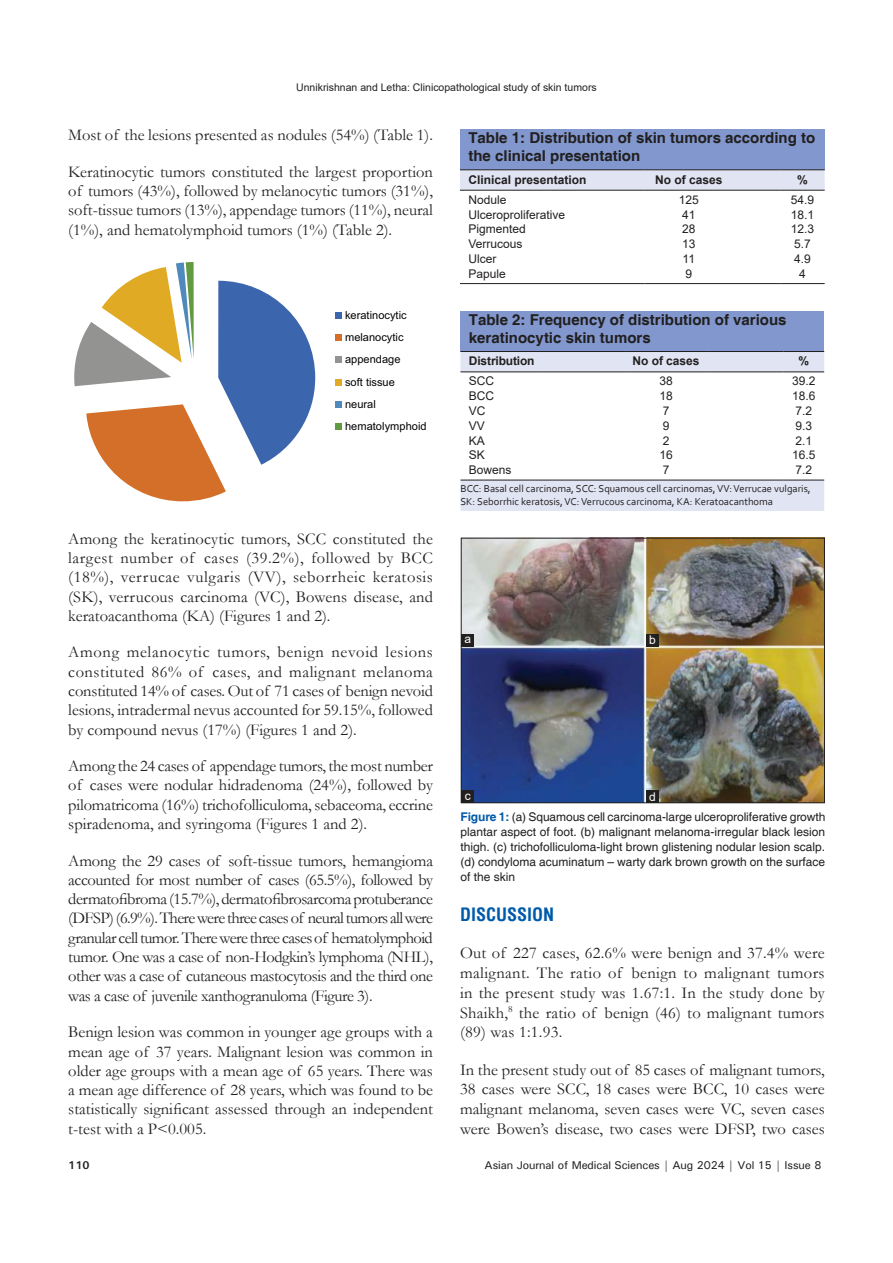
<style>
.page{position:relative;width:893px;height:1263px;background:#fff}
.page>*{position:absolute;margin:0;border:0;box-sizing:border-box;transform-origin:0 0}
.t1{font:700 condensed 18px "Helvetica";color:#005aaa}
.t2{font:16.5px/19.4px "Garamond";color:#221f1f;text-align:justify}
.t3{font:700 15px/18px "Helvetica";color:#221f1f}
.t4{font:12px/15px "Helvetica";color:#221f1f;text-align:justify}
.t5{font:12px "Arial";color:#221f1f}
.t6{font:700 12px "Arial";color:#221f1f}
.t7{font:12px "Arial";color:#fff}
.t8{font:500 11.25px "Univers";letter-spacing:-.01em;color:#221f1f}
.t9{font:700 11.25px "Univers";color:#221f1f}
.t10{font:11.1px/22.4px "Arial";letter-spacing:.005em;color:#030203}
.t11{font:10.5px/12.6px "Corbel";color:#221f1f}
.t12{font:10.5px "Arial";color:#221f1f}
.s1{font-weight:700;color:#005aaa}
</style>
<div class="page">
<svg style="left:74px;top:262px;width:241px;height:239px"></svg>
<div style="left:335px;top:312px;width:7px;height:6px;background:#3b65ad"></div>
<div style="left:335px;top:334px;width:7px;height:7px;background:#d36f29"></div>
<div style="left:335px;top:356px;width:7px;height:7px;background:#939392"></div>
<div style="left:335px;top:379px;width:7px;height:6px;background:#e1aa24"></div>
<div style="left:335px;top:401px;width:7px;height:7px;background:#5089bc"></div>
<div style="left:335px;top:423px;width:7px;height:7px;background:#629a41"></div>
<div style="left:460px;top:311px;width:364px;height:40px;background:#8197cd"></div>
<svg style="left:460px;top:352px;width:364px;height:159px"></svg>
<hr style="left:460px;top:480px;width:83px;height:1px;background:#221f1f">
<hr style="left:543px;top:480px;width:81px;height:1px;background:#221f1f">
<hr style="left:624px;top:480px;width:84px;height:1px;background:#221f1f">
<hr style="left:708px;top:480px;width:76px;height:1px;background:#221f1f">
<hr style="left:784px;top:480px;width:40px;height:1px;background:#221f1f">
<hr style="left:460px;top:371px;width:83px;height:1px;background:#221f1f">
<hr style="left:543px;top:371px;width:81px;height:1px;background:#221f1f">
<hr style="left:624px;top:371px;width:84px;height:1px;background:#221f1f">
<hr style="left:708px;top:371px;width:76px;height:1px;background:#221f1f">
<hr style="left:784px;top:371px;width:40px;height:1px;background:#221f1f">
<hr style="left:460px;top:351px;width:83px;height:1px;background:#221f1f">
<hr style="left:543px;top:351px;width:81px;height:1px;background:#221f1f">
<hr style="left:624px;top:351px;width:84px;height:1px;background:#221f1f">
<hr style="left:708px;top:351px;width:76px;height:1px;background:#221f1f">
<hr style="left:784px;top:351px;width:40px;height:1px;background:#221f1f">
<div style="left:460px;top:129px;width:365px;height:41px;background:#8197cd"></div>
<svg style="left:460px;top:170px;width:365px;height:20px;background:#daddec"></svg>
<hr style="left:460px;top:283px;width:135px;height:1px;background:#221f1f">
<hr style="left:595px;top:283px;width:50px;height:1px;background:#221f1f">
<hr style="left:645px;top:283px;width:88px;height:1px;background:#221f1f">
<hr style="left:733px;top:283px;width:47px;height:1px;background:#221f1f">
<hr style="left:780px;top:283px;width:45px;height:1px;background:#221f1f">
<hr style="left:460px;top:190px;width:135px;height:1px;background:#221f1f">
<hr style="left:595px;top:190px;width:50px;height:1px;background:#221f1f">
<hr style="left:645px;top:190px;width:88px;height:1px;background:#221f1f">
<hr style="left:733px;top:190px;width:47px;height:1px;background:#221f1f">
<hr style="left:780px;top:190px;width:45px;height:1px;background:#221f1f">
<hr style="left:460px;top:169px;width:135px;height:1px;background:#221f1f">
<hr style="left:595px;top:169px;width:50px;height:1px;background:#221f1f">
<hr style="left:645px;top:169px;width:88px;height:1px;background:#221f1f">
<hr style="left:733px;top:169px;width:47px;height:1px;background:#221f1f">
<hr style="left:780px;top:169px;width:45px;height:1px;background:#221f1f">
<img style="left:463px;top:540px;width:360px;height:261px">
<div style="left:461px;top:538px;width:364px;height:265px;border:1px solid #221f1f"></div>
<div style="left:646px;top:790px;width:13px;height:13px;background:#221f1f"></div>
<div style="left:461px;top:790px;width:13px;height:13px;background:#221f1f"></div>
<div style="left:646px;top:634px;width:13px;height:12px;background:#221f1f"></div>
<div style="left:461px;top:634px;width:13px;height:12px;background:#221f1f"></div>
<p class="t12" style="left:296px;top:83px;width:302px">Unnikrishnan and Letha: Clinicopathological study of skin tumors</p>
<p class="t2" style="left:68px;top:125px;width:366px">Most of the lesions presented as nodules (54%) (Table 1).</p>
<p class="t2" style="left:68px;top:161px;width:366px">Keratinocytic tumors constituted the largest proportion of tumors (43%), followed by melanocytic tumors (31%), soft-tissue tumors (13%), appendage tumors (11%), neural (1%), and hematolymphoid tumors (1%) (Table 2).</p>
<p class="t10" style="left:345px;top:305px;width:83px">keratinocytic melanocytic appendage<br>soft tissue neural hematolymphoid</p>
<p class="t2" style="left:68px;top:531px;width:366px">Among the keratinocytic tumors, SCC constituted the largest number of cases (39.2%), followed by BCC (18%), verrucae vulgaris (VV), seborrheic keratosis (SK), verrucous carcinoma (VC), Bowens disease, and keratoacanthoma (KA) (Figures 1 and 2).</p>
<p class="t2" style="left:68px;top:644px;width:366px">Among melanocytic tumors, benign nevoid lesions constituted 86% of cases, and malignant melanoma constituted 14% of cases. Out of 71 cases of benign nevoid lesions, intradermal nevus accounted for 59.15%, followed by compound nevus (17%) (Figures 1 and 2).</p>
<p class="t2" style="left:68px;top:758px;width:366px">Among the 24 cases of appendage tumors, the most number of cases were nodular hidradenoma (24%), followed by pilomatricoma (16%) trichofolliculoma, sebaceoma, eccrine spiradenoma, and syringoma (Figures 1 and 2).</p>
<p class="t2" style="left:68px;top:850px;width:366px">Among the 29 cases of soft-tissue tumors, hemangioma accounted for most number of cases (65.5%), followed by dermatofibroma (15.7%), dermatofibrosarcoma protuberance (DFSP) (6.9%). There were three cases of neural tumors all were granular cell tumor. There were three cases of hematolymphoid tumor. One was a case of non-Hodgkin’s lymphoma (NHL), other was a case of cutaneous mastocytosis and the third one was a case of juvenile xanthogranuloma (Figure 3).</p>
<p class="t2" style="left:68px;top:1022px;width:366px">Benign lesion was common in younger age groups with a mean age of 37 years. Malignant lesion was common in older age groups with a mean age of 65 years. There was a mean age difference of 28 years, which was found to be statistically significant assessed through an independent t-test with a P&lt;0.005.</p>
<p class="t3" style="left:468px;top:130px;width:348px">Table 1: Distribution of skin tumors according to the clinical presentation</p>
<p class="t6" style="left:468px;top:175px;width:119px">Clinical presentation</p>
<p class="t6" style="left:655px;top:175px;width:69px">No of cases</p>
<p class="t6" style="left:797px;top:175px;width:12px">%</p>
<p class="t5" style="left:468px;top:195px;width:40px">Nodule</p>
<p class="t5" style="left:679px;top:195px;width:22px">125</p>
<p class="t5" style="left:791px;top:195px;width:25px">54.9</p>
<p class="t5" style="left:468px;top:210px;width:98px">Ulceroproliferative</p>
<p class="t5" style="left:682px;top:210px;width:15px">41</p>
<p class="t5" style="left:791px;top:210px;width:25px">18.1</p>
<p class="t5" style="left:468px;top:225px;width:59px">Pigmented</p>
<p class="t5" style="left:682px;top:225px;width:15px">28</p>
<p class="t5" style="left:791px;top:225px;width:25px">12.3</p>
<p class="t5" style="left:468px;top:239px;width:56px">Verrucous</p>
<p class="t5" style="left:682px;top:239px;width:15px">13</p>
<p class="t5" style="left:794px;top:239px;width:18px">5.7</p>
<p class="t5" style="left:468px;top:254px;width:29px">Ulcer</p>
<p class="t5" style="left:683px;top:254px;width:14px">11</p>
<p class="t5" style="left:794px;top:254px;width:18px">4.9</p>
<p class="t5" style="left:468px;top:269px;width:39px">Papule</p>
<p class="t5" style="left:685px;top:269px;width:8px">9</p>
<p class="t5" style="left:799px;top:269px;width:8px">4</p>
<p class="t3" style="left:469px;top:312px;width:319px">Table 2: Frequency of distribution of various keratinocytic skin tumors</p>
<p class="t6" style="left:469px;top:357px;width:67px">Distribution</p>
<p class="t6" style="left:632px;top:357px;width:69px">No of cases</p>
<p class="t6" style="left:799px;top:357px;width:12px">%</p>
<p class="t5" style="left:469px;top:377px;width:27px">SCC</p>
<p class="t5" style="left:659px;top:377px;width:15px">38</p>
<p class="t5" style="left:792px;top:377px;width:25px">39.2</p>
<p class="t5" style="left:469px;top:391px;width:27px">BCC</p>
<p class="t5" style="left:659px;top:391px;width:15px">18</p>
<p class="t5" style="left:792px;top:391px;width:25px">18.6</p>
<p class="t5" style="left:469px;top:406px;width:18px">VC</p>
<p class="t5" style="left:663px;top:406px;width:8px">7</p>
<p class="t5" style="left:796px;top:406px;width:18px">7.2</p>
<p class="t5" style="left:469px;top:421px;width:18px">VV</p>
<p class="t5" style="left:663px;top:421px;width:8px">9</p>
<p class="t5" style="left:796px;top:421px;width:18px">9.3</p>
<p class="t5" style="left:469px;top:436px;width:18px">KA</p>
<p class="t5" style="left:663px;top:436px;width:8px">2</p>
<p class="t5" style="left:796px;top:436px;width:18px">2.1</p>
<p class="t5" style="left:469px;top:451px;width:18px">SK</p>
<p class="t5" style="left:659px;top:451px;width:15px">16</p>
<p class="t5" style="left:792px;top:451px;width:25px">16.5</p>
<p class="t5" style="left:469px;top:465px;width:44px">Bowens</p>
<p class="t5" style="left:663px;top:465px;width:8px">7</p>
<p class="t5" style="left:796px;top:465px;width:18px">7.2</p>
<p class="t11" style="left:460px;top:484px;width:352px">BCC: Basal cell carcinoma, SCC: Squamous cell carcinomas, VV: Verrucae vulgaris,<br>SK: Seborrhic keratosis, VC: Verrucous carcinoma, KA: Keratoacanthoma</p>
<p class="t7" style="left:464px;top:635px;width:8px">a</p>
<p class="t7" style="left:649px;top:636px;width:8px">b</p>
<p class="t7" style="left:465px;top:791px;width:7px">c</p>
<p class="t7" style="left:649px;top:792px;width:8px">d</p>
<p class="t4" style="left:460px;top:810px;width:366px"><span class="s1">Figure 1:</span> (a) Squamous cell carcinoma-large ulceroproliferative growth plantar aspect of foot. (b) malignant melanoma-irregular black lesion thigh. (c) trichofolliculoma-light brown glistening nodular lesion scalp. (d) condyloma acuminatum – warty dark brown growth on the surface of the skin</p>
<p class="t1" style="left:460px;top:907px;width:96px">DISCUSSION</p>
<p class="t2" style="left:460px;top:943px;width:366px;line-height:19.8px">Out of 227 cases, 62.6% were benign and 37.4% were malignant. The ratio of benign to malignant tumors in the present study was 1.67:1. In the study done by Shaikh,<sup>8</sup> the ratio of benign (46) to malignant tumors (89) was 1:1.93.</p>
<p class="t2" style="left:460px;top:1059px;width:366px;line-height:19.8px">In the present study out of 85 cases of malignant tumors, 38 cases were SCC, 18 cases were BCC, 10 cases were malignant melanoma, seven cases were VC, seven cases were Bowen’s disease, two cases were DFSP, two cases</p>
<p class="t9" style="left:68px;top:1160px;width:23px">110</p>
<p class="t8" style="left:484px;top:1160px;width:338px">Asian Journal of Medical Sciences | Aug 2024 | Vol 15 | Issue 8</p>
</div>
